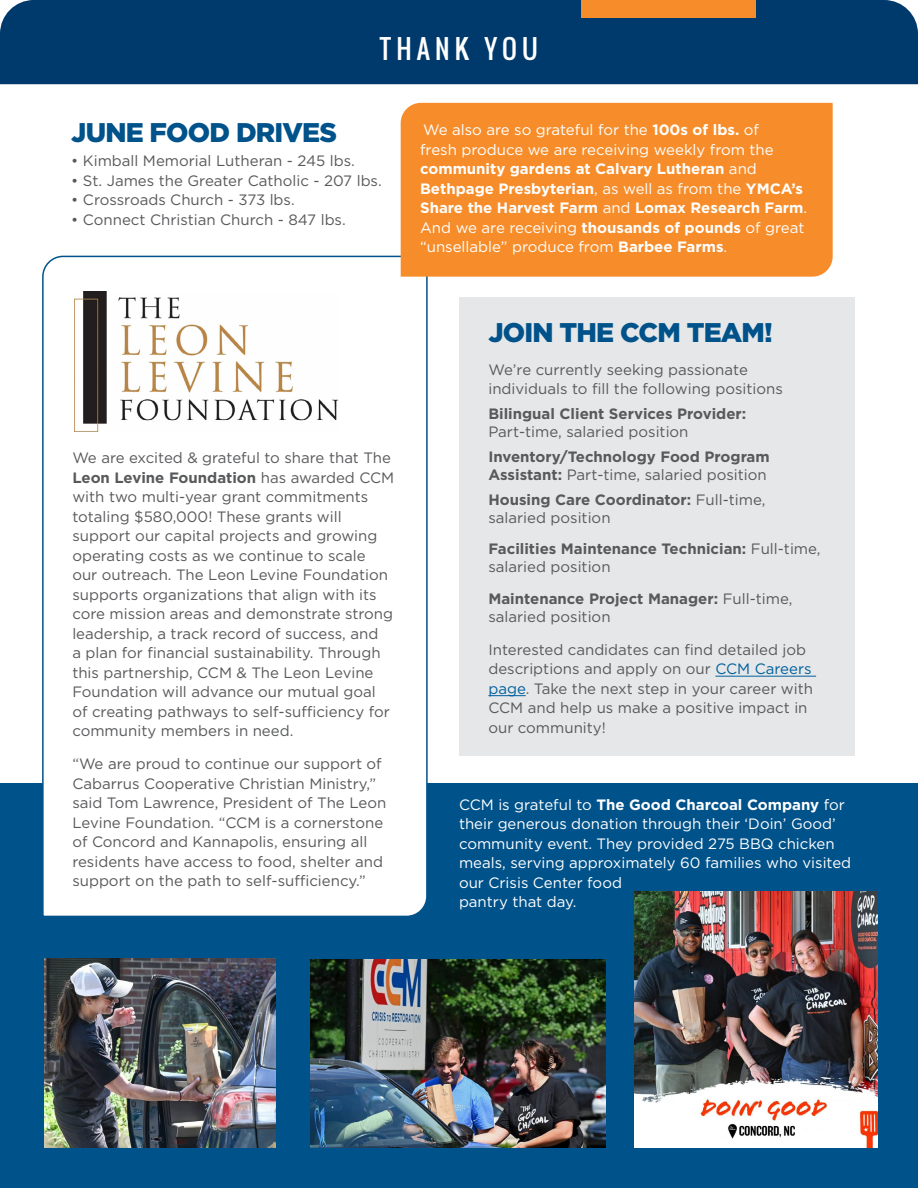
<style>
.page{position:relative;width:918px;height:1188px;background:#fff}
.page>*{position:absolute;margin:0;border:0;box-sizing:border-box;transform-origin:0 0}
.t1{font:900 27px "Gotham";letter-spacing:-.03em;color:#00528a}
.t2{font:25.8px "Oswald";letter-spacing:.2em;color:#fff}
.t3{font:15px/19.5px "Gotham";color:#58595b}
.t4{font:15px/19.5px "Gotham";color:#fff}
.t5{font:700 15px/18px "Gotham";color:#58595b}
.s1{font-weight:700}
.s2{font-weight:400}
.s3{color:#00619e}
</style>
<div class="page">
<div style="left:0;top:783px;width:918px;height:405px;background:#00528a"></div>
<div style="left:459px;top:297px;width:395px;height:459px;background:#e6e7e8"></div>
<svg style="left:42px;top:255px;width:386px;height:661px"></svg>
<div style="left:0;top:0;width:918px;height:84px;background:#003a6c"></div>
<div style="left:582px;top:0;width:174px;height:17px;background:#f78d2a"></div>
<div style="left:401px;top:103px;width:432px;height:174px;background:#f78d2a"></div>
<img style="left:74px;top:292px;width:263px;height:139px">
<hr style="left:715px;top:676px;width:101px;height:1px;background:#00619e">
<hr style="left:488px;top:695px;width:38px;height:1px;background:#00619e">
<img style="left:634px;top:891px;width:244px;height:257px">
<img style="left:310px;top:959px;width:295px;height:189px">
<img style="left:45px;top:958px;width:230px;height:190px">
<h2 class="t2" style="left:380px;top:30px;width:160px">THANK YOU</h2>
<h1 class="t1" style="left:71px;top:114px;width:267px">JUNE FOOD DRIVES</h1>
<p class="t3" style="left:71px;top:151px;width:285px">• Kimball Memorial Lutheran - 245 lbs.</p>
<p class="t3" style="left:71px;top:170px;width:312px">• St. James the Greater Catholic - 207 lbs.</p>
<p class="t3" style="left:71px;top:190px;width:225px">• Crossroads Church - 373 lbs.</p>
<p class="t3" style="left:71px;top:209px;width:276px">• Connect Christian Church - 847 lbs.</p>
<p class="t3" style="left:72px;top:448px;width:323px">We are excited &amp; grateful to share that The <span class="s1">Leon Levine Foundation</span> has awarded CCM with two multi-year grant commitments totaling $580,000! These grants will support our capital projects and growing operating costs as we continue to scale our outreach. The Leon Levine Foundation supports organizations that align with its core mission areas and demonstrate strong leadership, a track record of success, and<br>a plan for financial sustainability. Through this partnership, CCM &amp; The Leon Levine Foundation will advance our mutual goal of creating pathways to self-sufficiency for community members in need.</p>
<p class="t3" style="left:72px;top:754px;width:315px">“We are proud to continue our support of Cabarrus Cooperative Christian Ministry,” said Tom Lawrence, President of The Leon Levine Foundation. “CCM is a cornerstone of Concord and Kannapolis, ensuring all residents have access to food, shelter and support on the path to self-sufficiency.”</p>
<p class="t4" style="left:420px;top:120px;width:388px">We also are so grateful for the <span class="s1">100s of lbs.</span> of<br>fresh produce we are receiving weekly from the <span class="s1">community gardens at Calvary Lutheran</span> and <span class="s1">Bethpage Presbyterian</span>, as well as from the <span class="s1">YMCA’s Share the Harvest Farm</span> and <span class="s1">Lomax Research Farm</span>.<br>And we are receiving <span class="s1">thousands of pounds</span> of great “unsellable” produce from <span class="s1">Barbee Farms</span>.</p>
<h1 class="t1" style="left:488px;top:314px;width:286px">JOIN THE CCM TEAM!</h1>
<p class="t3" style="left:488px;top:360px;width:296px">We’re currently seeking passionate individuals to fill the following positions</p>
<p class="t5" style="left:488px;top:405px;width:259px">Bilingual Client Services Provider:</p>
<p class="t3" style="left:488px;top:422px;width:202px">Part-time, salaried position</p>
<p class="t5" style="left:488px;top:448px;width:283px">Inventory/Technology Food Program<br>Assistant: <span class="s2">Part-time, salaried position</span></p>
<p class="t3" style="left:488px;top:490px;width:279px;line-height:18px"><span class="s1">Housing Care Coordinator:</span> Full-time, salaried position</p>
<p class="t5" style="left:488px;top:540px;width:334px">Facilities Maintenance Technician: <span class="s2">Full-time, salaried position</span></p>
<p class="t5" style="left:488px;top:589px;width:306px">Maintenance Project Manager: <span class="s2">Full-time, salaried position</span></p>
<p class="t3" style="left:488px;top:639px;width:326px">Interested candidates can find detailed job descriptions and apply on our <span class="s3">CCM Careers page</span>. Take the next step in your career with CCM and help us make a positive impact in our community!</p>
<p class="t4" style="left:459px;top:795px;width:394px">CCM is grateful to <span class="s1">The Good Charcoal Company</span> for their generous donation through their ‘Doin’ Good’ community event. They provided 275 BBQ chicken meals, serving approximately 60 families who visited our Crisis Center food<br>pantry that day.</p>
</div>
